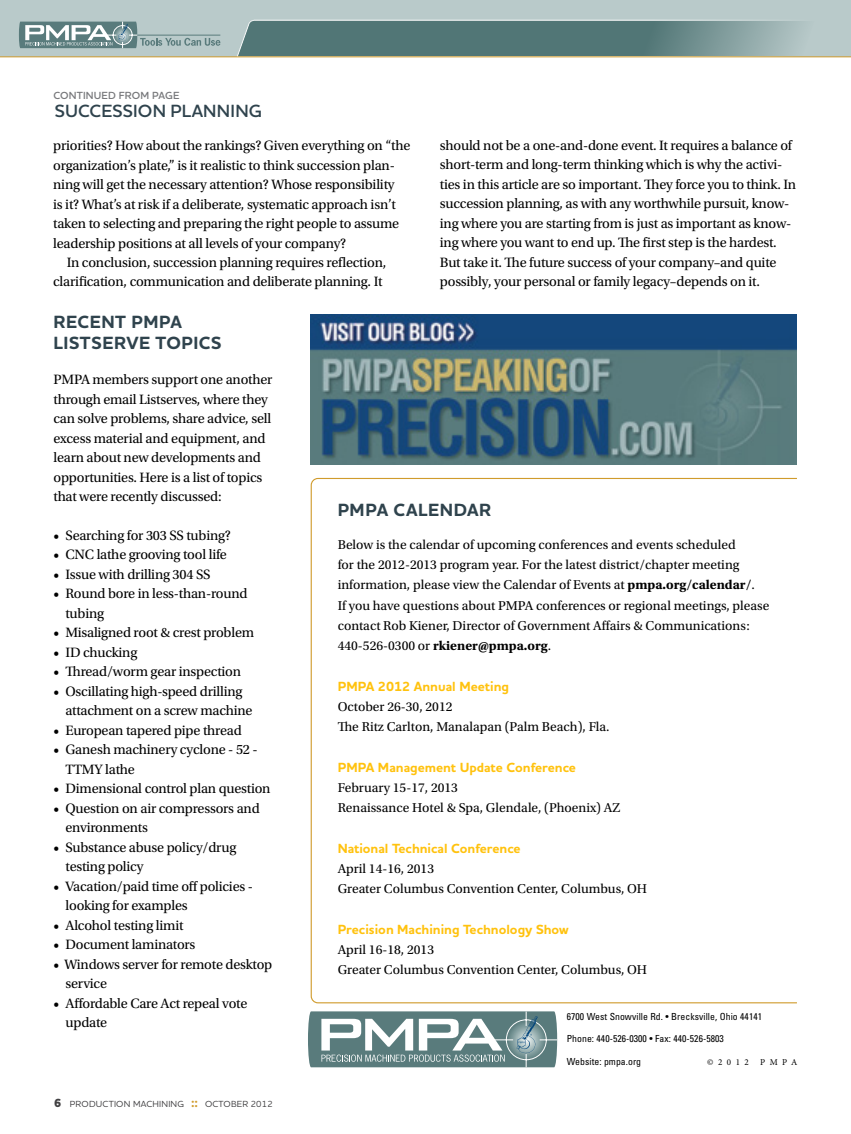
<style>
.page{position:relative;width:851px;height:1134px;background:#fff}
.page>*{position:absolute;margin:0;border:0;box-sizing:border-box;transform-origin:0 0}
.t1{font:700 18px/21px "Houschka Pro";letter-spacing:.025em;color:#2f434d}
.t2{font:600 18px "Houschka Pro";letter-spacing:.005em;color:#2f434d}
.t3{font:14.25px/19.5px "Utopia Std";letter-spacing:-.015em;color:#000}
.t4{font:13.5px/20.2px "Utopia Std";color:#000}
.t5{font:700 13.5px "Houschka Pro";color:#ffc20e}
.t6{font:600 10.5px "Houschka Pro";letter-spacing:.015em;color:#77787b}
.t7{font:condensed 9.75px "Univers LT Std";letter-spacing:.005em;color:#000}
.t8{font:500 9px "Houschka Pro";letter-spacing:.02em;color:#414042}
.t9{font:9px "Minion Pro";letter-spacing:.5em;color:#000}
.s1{font-weight:800;font-size:12px}
.s2{font-weight:700;font-size:13.5px;color:#d09b2c}
.s3{font-weight:700}
</style>
<div class="page">
<div style="left:0;top:0;width:850px;height:57px;background:#b9caca"></div>
<svg style="left:236px;top:19px;width:581px;height:39px;background:#6b8a89"></svg>
<svg style="left:19px;top:22px;width:201px;height:26px"></svg>
<hr style="left:0;top:56px;width:850px;height:1px;background:#d09b2c">
<svg style="left:310px;top:477px;width:487px;height:527px"></svg>
<svg style="left:308px;top:1011px;width:249px;height:56px"></svg>
<img style="left:310px;top:314px;width:486px;height:150px">
<p class="t6" style="left:54px;top:89px;width:127px">CONTINUED FROM PAGE</p>
<p class="t2" style="left:55px;top:100px;width:209px">SUCCESSION PLANNING</p>
<p class="t3" style="left:53px;top:136px;width:358px">priorities? How about the rankings? Given everything on “the</p>
<p class="t3" style="left:53px;top:155px;width:343px">organization’s plate,” is it realistic to think succession plan-</p>
<p class="t3" style="left:53px;top:175px;width:343px">ning will get the necessary attention? Whose responsibility</p>
<p class="t3" style="left:53px;top:194px;width:344px">is it? What’s at risk if a deliberate, systematic approach isn’t</p>
<p class="t3" style="left:53px;top:214px;width:347px">taken to selecting and preparing the right people to assume</p>
<p class="t3" style="left:53px;top:233px;width:294px">leadership positions at all levels of your company?</p>
<p class="t3" style="left:67px;top:253px;width:321px">In conclusion, succession planning requires reflection,</p>
<p class="t3" style="left:53px;top:272px;width:331px">clarification, communication and deliberate planning. It</p>
<p class="t1" style="left:53px;top:312px;width:170px">RECENT PMPA<br>LISTSERVE TOPICS</p>
<p class="t3" style="left:440px;top:136px;width:358px">should not be a one-and-done event. It requires a balance of short-term and long-term thinking which is why the activi&shy;ties in this article are so important. They force you to think. In succession planning, as with any worthwhile pursuit, know&shy;ing where you are starting from is just as important as know&shy;ing where you want to end up. The first step is the hardest.<br>But take it. The future success of your company–and quite possibly, your personal or family legacy–depends on it.</p>
<p class="t3" style="left:53px;top:370px;width:220px">PMPA members support one another through email Listserves, where they can solve problems, share advice, sell excess material and equipment, and learn about new developments and opportunities. Here is a list of topics that were recently discussed:</p>
<p class="t3" style="left:53px;top:526px;width:179px">• Searching for 303 SS tubing?</p>
<p class="t3" style="left:53px;top:545px;width:175px">• CNC lathe grooving tool life</p>
<p class="t3" style="left:53px;top:565px;width:158px">• Issue with drilling 304 SS</p>
<p class="t3" style="left:65px;top:584px;width:183px;text-indent:-12px">• Round bore in less-than-round tubing</p>
<p class="t3" style="left:53px;top:623px;width:202px">• Misaligned root &amp; crest problem</p>
<p class="t3" style="left:53px;top:643px;width:85px">• ID chucking</p>
<p class="t3" style="left:53px;top:662px;width:189px">• Thread/worm gear inspection</p>
<p class="t3" style="left:65px;top:682px;width:188px;text-indent:-12px">• Oscillating high-speed drilling attachment on a screw machine</p>
<p class="t3" style="left:53px;top:721px;width:190px">• European tapered pipe thread</p>
<p class="t3" style="left:65px;top:740px;width:194px;text-indent:-12px">• Ganesh machinery cyclone - 52 -<br>TTMY lathe</p>
<p class="t3" style="left:53px;top:779px;width:219px">• Dimensional control plan question</p>
<p class="t3" style="left:65px;top:799px;width:196px;text-indent:-12px">• Question on air compressors and environments</p>
<p class="t3" style="left:65px;top:838px;width:172px;text-indent:-12px">• Substance abuse policy/drug testing policy</p>
<p class="t3" style="left:65px;top:877px;width:189px;text-indent:-12px">• Vacation/paid time off policies - looking for examples</p>
<p class="t3" style="left:53px;top:916px;width:131px">• Alcohol testing limit</p>
<p class="t3" style="left:53px;top:935px;width:143px">• Document laminators</p>
<p class="t3" style="left:65px;top:955px;width:208px;text-indent:-12px">• Windows server for remote desktop service</p>
<p class="t3" style="left:65px;top:994px;width:183px;text-indent:-12px">• Affordable Care Act repeal vote update</p>
<p class="t8" style="left:54px;top:1098px;width:220px"><span class="s1">6</span> PRODUCTION MACHINING <span class="s2">::</span> OCTOBER 2012</p>
<p class="t1" style="left:338px;top:500px;width:155px">PMPA CALENDAR</p>
<p class="t4" style="left:338px;top:535px;width:433px">Below is the calendar of upcoming conferences and events scheduled<br>for the 2012-2013 program year. For the latest district/chapter meeting information, please view the Calendar of Events at <span class="s3">pmpa.org/calendar/</span>.<br>If you have questions about PMPA conferences or regional meetings, please contact Rob Kiener, Director of Government Affairs &amp; Communications:<br>440-526-0300 or <span class="s3">rkiener@pmpa.org</span>.</p>
<p class="t5" style="left:338px;top:677px;width:173px">PMPA 2012 Annual Meeting</p>
<p class="t4" style="left:338px;top:697px;width:273px">October 26-30, 2012<br>The Ritz Carlton, Manalapan (Palm Beach), Fla.</p>
<p class="t5" style="left:338px;top:758px;width:240px">PMPA Management Update Conference</p>
<p class="t4" style="left:338px;top:778px;width:284px">February 15-17, 2013<br>Renaissance Hotel &amp; Spa, Glendale, (Phoenix) AZ</p>
<p class="t5" style="left:338px;top:839px;width:184px">National Technical Conference</p>
<p class="t4" style="left:338px;top:859px;width:311px">April 14-16, 2013<br>Greater Columbus Convention Center, Columbus, OH</p>
<p class="t5" style="left:338px;top:920px;width:232px">Precision Machining Technology Show</p>
<p class="t4" style="left:338px;top:940px;width:311px">April 16-18, 2013<br>Greater Columbus Convention Center, Columbus, OH</p>
<p class="t7" style="left:566px;top:1010px;width:197px">6700 West Snowville Rd. • Brecksville, Ohio 44141</p>
<p class="t7" style="left:566px;top:1032px;width:158px">Phone: 440-526-0300 • Fax: 440-526-5803</p>
<p class="t7" style="left:566px;top:1055px;width:76px">Website: pmpa.org</p>
<p class="t9" style="left:707px;top:1057px;width:43px">©2012</p>
<p class="t9" style="left:760px;top:1057px;width:39px">PMPA</p>
</div>
